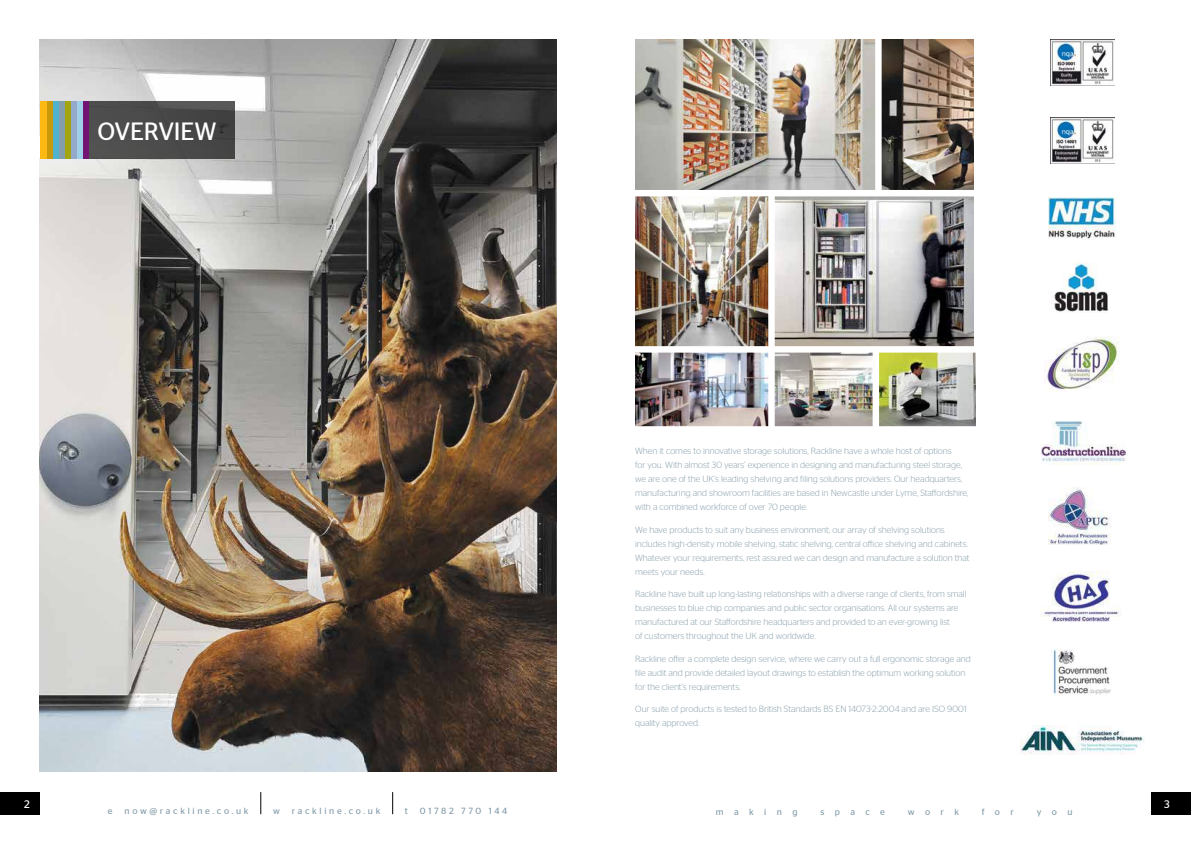
<style>
.page{position:relative;width:1191px;height:842px;background:#fff}
.page>*{position:absolute;margin:0;border:0;box-sizing:border-box;transform-origin:0 0}
.t1{font:25px "Stag Sans";letter-spacing:-.01em;color:#fff}
.t2{font:11px "Stag Sans";color:#fff}
.t3{font:300 9px/14px "Stag Sans";letter-spacing:-.005em;color:#849daa}
.t4{font:9px "Stag Sans";letter-spacing:.3em;color:#849daa}
</style>
<div class="page">
<img style="left:1052px;top:262px;width:56px;height:51px">
<div style="left:0;top:792px;width:40px;height:23px;background:#000"></div>
<div style="left:1151px;top:792px;width:40px;height:23px;background:#000"></div>
<svg style="left:260px;top:792px;width:1px;height:22px"></svg>
<svg style="left:392px;top:792px;width:1px;height:22px"></svg>
<img style="left:774px;top:196px;width:199px;height:150px">
<img style="left:635px;top:40px;width:240px;height:150px">
<img style="left:635px;top:353px;width:133px;height:73px">
<img style="left:774px;top:353px;width:98px;height:73px">
<img style="left:879px;top:353px;width:96px;height:73px">
<img style="left:635px;top:196px;width:133px;height:150px">
<img style="left:881px;top:40px;width:92px;height:150px">
<img style="left:40px;top:40px;width:516px;height:731px">
<div style="left:63px;top:102px;width:171px;height:57px;background:#4b4b4b"></div>
<div style="left:82px;top:102px;width:6px;height:57px;background:#731472"></div>
<div style="left:76px;top:102px;width:6px;height:57px;background:#9fd0e8"></div>
<div style="left:70px;top:102px;width:6px;height:57px;background:#95a9ca"></div>
<div style="left:64px;top:102px;width:6px;height:57px;background:#a3a510"></div>
<div style="left:58px;top:102px;width:6px;height:57px;background:#849daa"></div>
<div style="left:52px;top:102px;width:6px;height:57px;background:#4fb3cf"></div>
<div style="left:46px;top:102px;width:6px;height:57px;background:#c9990c"></div>
<div style="left:40px;top:102px;width:6px;height:57px;background:#fdb913"></div>
<img style="left:1044px;top:337px;width:75px;height:54px">
<img style="left:1051px;top:650px;width:60px;height:45px">
<img style="left:1050px;top:117px;width:64px;height:46px">
<img style="left:1051px;top:39px;width:63px;height:46px">
<img style="left:1020px;top:726px;width:124px;height:29px">
<img style="left:1048px;top:488px;width:63px;height:57px">
<img style="left:1042px;top:422px;width:83px;height:43px">
<img style="left:1040px;top:571px;width:81px;height:51px">
<img style="left:1048px;top:197px;width:67px;height:42px">
<h1 class="t1" style="left:97px;top:117px;width:121px">OVERVIEW</h1>
<p class="t3" style="left:635px;top:444px;width:335px">When it comes to innovative storage solutions, Rackline have a whole host of options<br>for you. With almost 30 years’ experience in designing and manufacturing steel storage, we are one of the UK’s leading shelving and filing solutions providers. Our headquarters, manufacturing and showroom facilities are based in Newcastle under Lyme, Staffordshire, with a combined workforce of over 70 people.</p>
<p class="t3" style="left:635px;top:522px;width:336px">We have products to suit any business environment; our array of shelving solutions includes high-density mobile shelving, static shelving, central office shelving and cabinets.<br>Whatever your requirements, rest assured we can design and manufacture a solution that meets your needs.</p>
<p class="t3" style="left:635px;top:587px;width:333px">Rackline have built up long-lasting relationships with a diverse range of clients, from small businesses to blue chip companies and public sector organisations. All our systems are manufactured at our Staffordshire headquarters and provided to an ever-growing list<br>of customers throughout the UK and worldwide.</p>
<p class="t3" style="left:635px;top:651px;width:337px">Rackline offer a complete design service, where we carry out a full ergonomic storage and file audit and provide detailed layout drawings to establish the optimum working solution for the client’s requirements.</p>
<p class="t3" style="left:635px;top:702px;width:333px">Our suite of products is tested to British Standards BS EN 14073-2:2004 and are ISO 9001 quality approved.</p>
<p class="t2" style="left:24px;top:797px;width:7px">2</p>
<p class="t2" style="left:1164px;top:797px;width:7px">3</p>
<p class="t4" style="left:108px;top:806px;width:6px">e</p>
<p class="t4" style="left:125px;top:806px;width:125px">now@rackline.co.uk</p>
<p class="t4" style="left:273px;top:806px;width:8px">w</p>
<p class="t4" style="left:292px;top:806px;width:90px">rackline.co.uk</p>
<p class="t4" style="left:405px;top:806px;width:4px">t</p>
<p class="t4" style="left:420px;top:806px;width:89px">01782 770 144</p>
<p class="t4" style="left:716px;top:806px;width:83px">making</p>
<p class="t4" style="left:820px;top:806px;width:66px">space</p>
<p class="t4" style="left:908px;top:806px;width:53px">work</p>
<p class="t4" style="left:981px;top:806px;width:34px">for</p>
<p class="t4" style="left:1036px;top:806px;width:37px">you</p>
</div>
